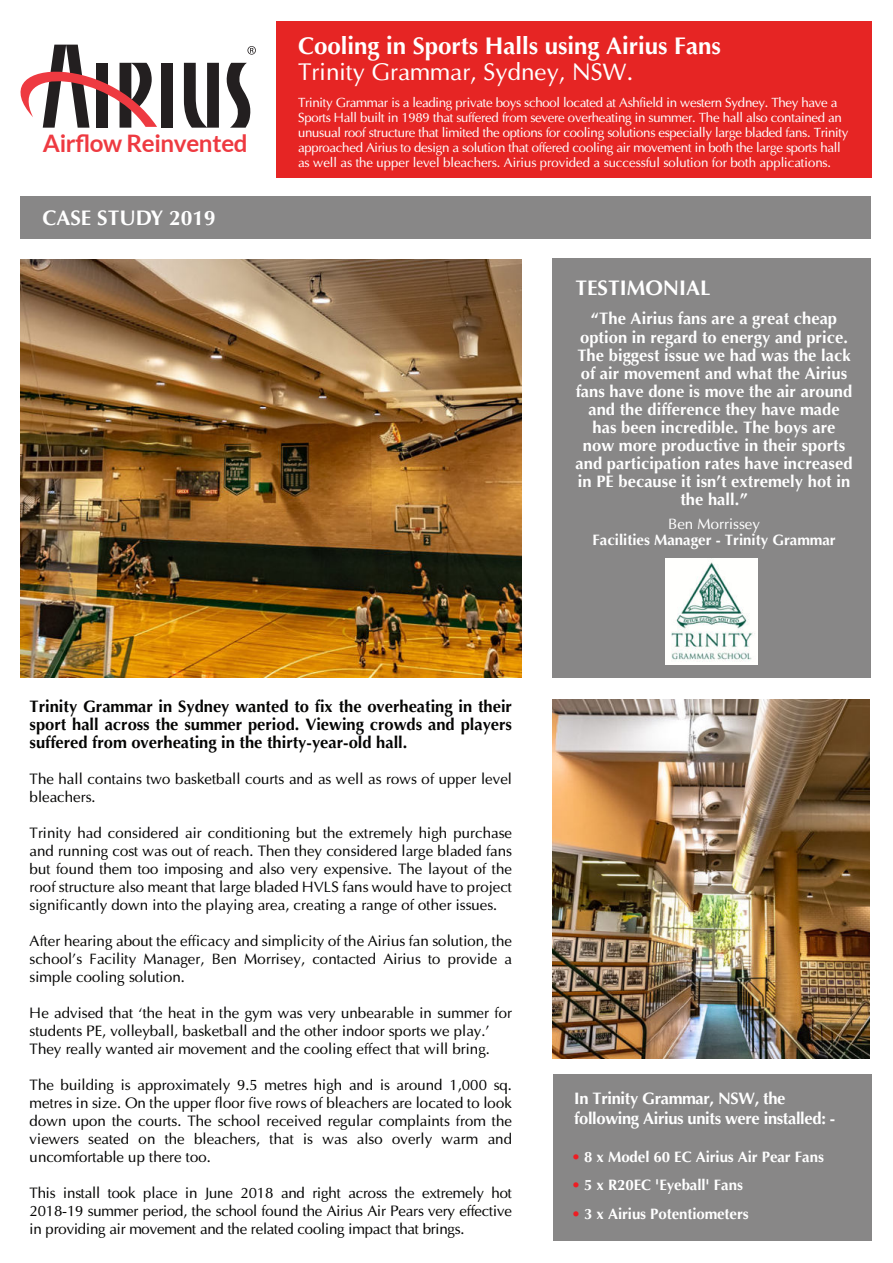
<style>
.page{position:relative;width:893px;height:1263px;background:#fff}
.page>*{position:absolute;margin:0;border:0;box-sizing:border-box;transform-origin:0 0}
.t1{font:700 24.15px "Lato";letter-spacing:-.015em;color:#ee3a41}
.t2{font:700 24px "Optima";color:#fff}
.t3{font:24px "Optima";color:#fff}
.t4{font:700 21px "Optima";color:#fff}
.t5{font:700 16.5px/18px "Optima";letter-spacing:.005em;color:#fff;text-align:center}
.t6{font:700 16.5px/18px "Optima";color:#050504;text-align:justify}
.t7{font:700 16.5px/19.8px "Optima";letter-spacing:-.02em;color:#fff}
.t8{font:15px/18px "Optima";color:#050504;text-align:justify}
.t9{font:700 15px "Optima";letter-spacing:-.005em;color:#fff}
.t10{font:15px "Optima";color:#fff}
.t11{font:13.2px/15px "Optima";letter-spacing:-.025em;color:#fff}
.s1{color:#ee1d23}
</style>
<div class="page">
<img style="left:553px;top:699px;width:317px;height:359px">
<div style="left:276px;top:21px;width:596px;height:156px;background:#e62524"></div>
<img style="left:21px;top:259px;width:500px;height:418px">
<div style="left:21px;top:196px;width:850px;height:42px;background:#888787"></div>
<div style="left:553px;top:1074px;width:319px;height:166px;background:#888787"></div>
<div style="left:552px;top:258px;width:319px;height:419px;background:#888787"></div>
<img style="left:665px;top:559px;width:93px;height:105px">
<div style="left:161px;top:63px;width:12px;height:65px;background:#231f20"></div>
<svg style="left:184px;top:63px;width:35px;height:65px"></svg>
<svg style="left:20px;top:45px;width:137px;height:83px"></svg>
<svg style="left:226px;top:63px;width:25px;height:65px"></svg>
<svg style="left:247px;top:46px;width:9px;height:9px"></svg>
<h1 class="t1" style="left:43px;top:130px;width:206px">Airflow Reinvented</h1>
<h3 class="t4" style="left:42px;top:209px;width:175px">CASE STUDY 2019</h3>
<h2 class="t2" style="left:298px;top:36px;width:424px">Cooling in Sports Halls using Airius Fans</h2>
<h2 class="t3" style="left:298px;top:61px;width:337px">Trinity Grammar, Sydney, NSW.</h2>
<p class="t11" style="left:298px;top:96px;width:552px">Trinity Grammar is a leading private boys school located at Ashfield in western Sydney. They have a Sports Hall built in 1989 that suffered from severe overheating in summer. The hall also contained an unusual roof structure that limited the options for cooling solutions especially large bladed fans. Trinity approached Airius to design a solution that offered cooling air movement in both the large sports hall as well as the upper level bleachers. Airius provided a successful solution for both applications.</p>
<h3 class="t4" style="left:575px;top:279px;width:137px">TESTIMONIAL</h3>
<p class="t5" style="left:576px;top:311px;width:278px">“The Airius fans are a great cheap option in regard to energy and price.<br>The biggest issue we had was the lack of air movement and what the Airius fans have done is move the air around and the difference they have made has been incredible. The boys are now more productive in their sports and participation rates have increased in PE because it isn’t extremely hot in the hall.”</p>
<p class="t10" style="left:668px;top:517px;width:93px">Ben Morrissey</p>
<p class="t9" style="left:592px;top:534px;width:245px">Facilities Manager - Trinity Grammar</p>
<p class="t6" style="left:30px;top:699px;width:484px">Trinity Grammar in Sydney wanted to fix the overheating in their sport hall across the summer period. Viewing crowds and players suffered from overheating in the thirty-year-old hall.</p>
<p class="t8" style="left:30px;top:771px;width:484px">The hall contains two basketball courts and as well as rows of upper level bleachers.</p>
<p class="t8" style="left:30px;top:825px;width:484px">Trinity had considered air conditioning but the extremely high purchase and running cost was out of reach. Then they considered large bladed fans but found them too imposing and also very expensive. The layout of the roof structure also meant that large bladed HVLS fans would have to project significantly down into the playing area, creating a range of other issues.</p>
<p class="t8" style="left:30px;top:933px;width:484px">After hearing about the efficacy and simplicity of the Airius fan solution, the school’s Facility Manager, Ben Morrisey, contacted Airius to provide a simple cooling solution.</p>
<p class="t8" style="left:30px;top:1005px;width:484px;text-align:left">He advised that ‘the heat in the gym was very unbearable in summer for students PE, volleyball, basketball and the other indoor sports we play.’<br>They really wanted air movement and the cooling effect that will bring.</p>
<p class="t8" style="left:30px;top:1077px;width:484px">The building is approximately 9.5 metres high and is around 1,000 sq. metres in size. On the upper floor five rows of bleachers are located to look down upon the courts. The school received regular complaints from the viewers seated on the bleachers, that is was also overly warm and uncomfortable up there too.</p>
<p class="t8" style="left:30px;top:1185px;width:484px">This install took place in June 2018 and right across the extremely hot 2018-19 summer period, the school found the Airius Air Pears very effective in providing air movement and the related cooling impact that brings.</p>
<p class="t7" style="left:574px;top:1090px;width:263px">In Trinity Grammar, NSW, the following Airius units were installed: -</p>
<p class="t9" style="left:572px;top:1150px;width:254px"><span class="s1">•</span> 8 x Model 60 EC Airius Air Pear Fans</p>
<p class="t9" style="left:572px;top:1179px;width:173px"><span class="s1">•</span> 5 x R20EC 'Eyeball' Fans</p>
<p class="t9" style="left:572px;top:1207px;width:179px"><span class="s1">•</span> 3 x Airius Potentiometers</p>
</div>
